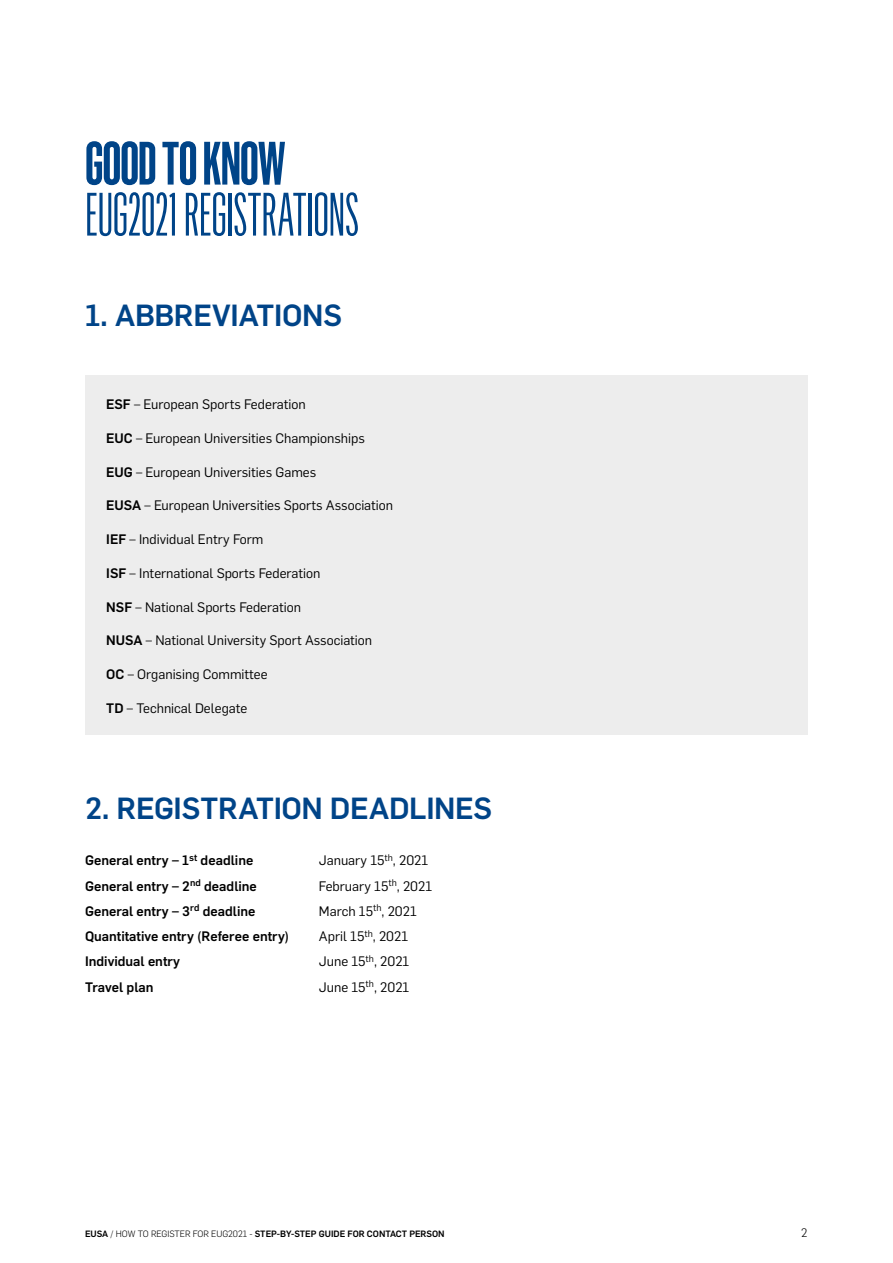
<style>
.page{position:relative;width:893px;height:1263px;background:#fff}
.page>*{position:absolute;margin:0;border:0;box-sizing:border-box;transform-origin:0 0}
.t1{font:60px "Flama Ultracondensed";letter-spacing:-.005em;color:#048}
.t2{font:600 60px "Flama Ultracondensed";letter-spacing:-.015em;color:#048}
.t3{font:500 30px "Flama";letter-spacing:-.01em;color:#048}
.t4{font:13.5px "Flama";color:#000}
.t5{font:500 13.5px "Flama";color:#000}
.t6{font:300 12px "Flama";color:#000}
.t7{font:500 9px "Flama";color:#000}
.s1{font-weight:500}
.s2{font-weight:300}
</style>
<div class="page">
<div style="left:85px;top:375px;width:723px;height:359px;background:#ededed"></div>
<h1 class="t2" style="left:85px;top:126px;width:202px">GOOD TO KNOW</h1>
<h1 class="t1" style="left:85px;top:178px;width:276px">EUG2021 REGISTRATIONS</h1>
<h2 class="t3" style="left:85px;top:294px;width:259px">1. ABBREVIATIONS</h2>
<p class="t4" style="left:106px;top:395px;width:201px"><span class="s1">ESF</span> – European Sports Federation</p>
<p class="t4" style="left:106px;top:429px;width:260px"><span class="s1">EUC</span> – European Universities Championships</p>
<p class="t4" style="left:106px;top:462px;width:212px"><span class="s1">EUG</span> – European Universities Games</p>
<p class="t4" style="left:106px;top:496px;width:288px"><span class="s1">EUSA</span> – European Universities Sports Association</p>
<p class="t4" style="left:106px;top:530px;width:159px"><span class="s1">IEF</span> – Individual Entry Form</p>
<p class="t4" style="left:106px;top:564px;width:216px"><span class="s1">ISF</span> – International Sports Federation</p>
<p class="t4" style="left:106px;top:597px;width:196px"><span class="s1">NSF</span> – National Sports Federation</p>
<p class="t4" style="left:106px;top:631px;width:267px"><span class="s1">NUSA</span> – National University Sport Association</p>
<p class="t4" style="left:106px;top:665px;width:163px"><span class="s1">OC</span> – Organising Committee</p>
<p class="t4" style="left:106px;top:699px;width:143px"><span class="s1">TD</span> – Technical Delegate</p>
<h2 class="t3" style="left:85px;top:786px;width:409px">2. REGISTRATION DEADLINES</h2>
<p class="t5" style="left:85px;top:851px;width:170px">General entry – 1<sup>st</sup> deadline</p>
<p class="t4" style="left:319px;top:851px;width:111px">January 15<sup>th</sup>, 2021</p>
<p class="t5" style="left:85px;top:876px;width:173px">General entry – 2<sup>nd</sup> deadline</p>
<p class="t4" style="left:319px;top:876px;width:115px">February 15<sup>th</sup>, 2021</p>
<p class="t5" style="left:85px;top:901px;width:172px">General entry – 3<sup>rd</sup> deadline</p>
<p class="t4" style="left:319px;top:902px;width:99px">March 15<sup>th</sup>, 2021</p>
<p class="t5" style="left:85px;top:927px;width:206px">Quantitative entry (Referee entry)</p>
<p class="t4" style="left:319px;top:927px;width:91px">April 15<sup>th</sup>, 2021</p>
<p class="t5" style="left:85px;top:952px;width:97px">Individual entry</p>
<p class="t4" style="left:319px;top:952px;width:92px">June 15<sup>th</sup>, 2021</p>
<p class="t5" style="left:85px;top:977px;width:70px">Travel plan</p>
<p class="t4" style="left:319px;top:977px;width:92px">June 15<sup>th</sup>, 2021</p>
<p class="t7" style="left:85px;top:1228px;width:361px">EUSA <span class="s2">/ HOW TO REGISTER FOR EUG2021 -</span> STEP-BY-STEP GUIDE FOR CONTACT PERSON</p>
<p class="t6" style="left:801px;top:1225px;width:8px">2</p>
</div>
